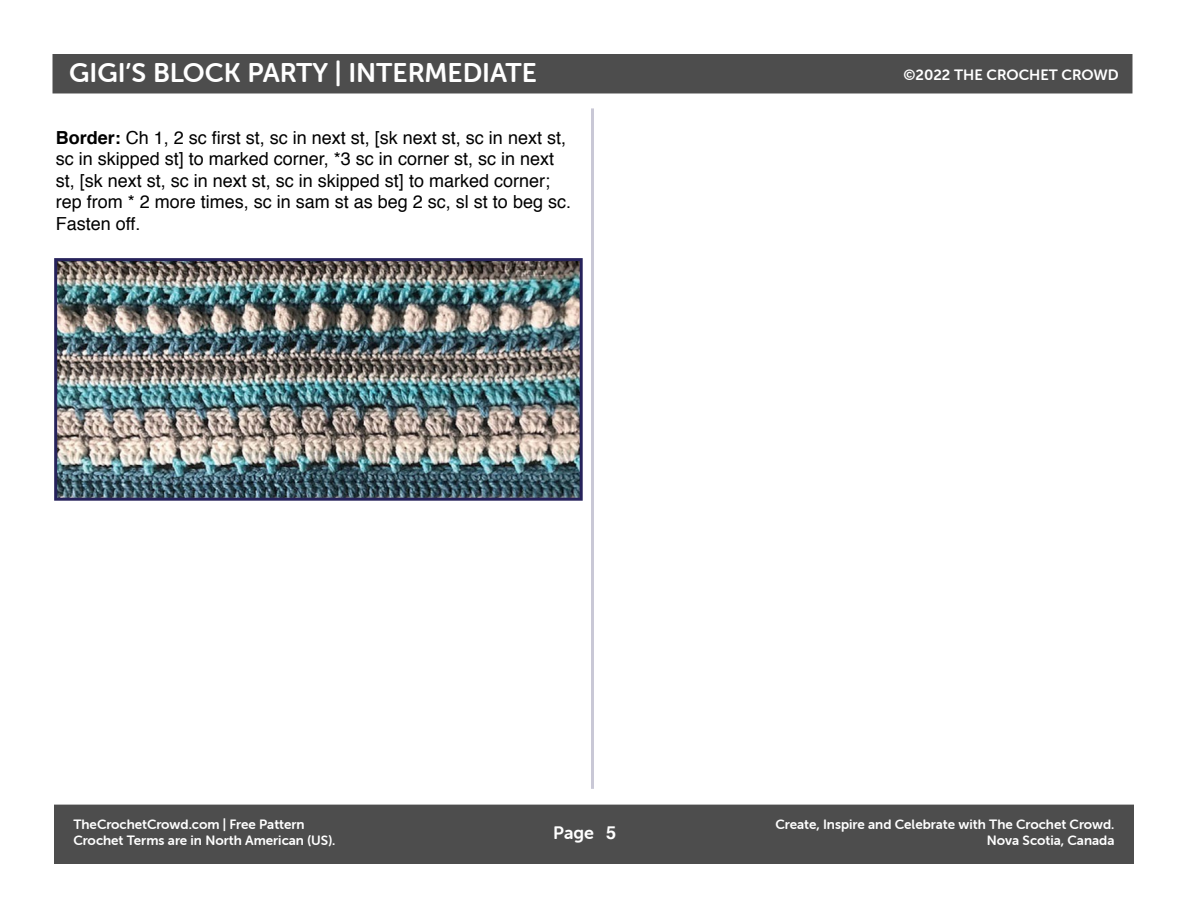
<style>
.page{position:relative;width:1188px;height:918px;background:#fff}
.page>*{position:absolute;margin:0;border:0;box-sizing:border-box;transform-origin:0 0}
.t1{font:27px "Museo Sans Rounded 700";color:#fff}
.t2{font:18px/21.6px "Helvetica";color:#000}
.t3{font:18px "Museo Sans Rounded 700";color:#fff}
.t4{font:15px "Museo Sans Rounded 700";color:#fff}
.t5{font:13.5px/16.2px "Museo Sans Rounded 700";color:#fff;text-align:right}
.s1{font-weight:700}
.s2{font-family:"Helvetica";font-weight:700}
</style>
<div class="page">
<div style="left:53px;top:55px;width:1079px;height:38px;background:#4d4d4d"></div>
<hr style="left:591px;top:108px;width:3px;height:681px;background:#25225a">
<div style="left:55px;top:805px;width:1078px;height:58px;background:#4d4d4d"></div>
<img style="left:58px;top:262px;width:521px;height:235px">
<div style="left:54px;top:258px;width:529px;height:243px;border:3px solid #26225b"></div>
<h1 class="t1" style="left:69px;top:57px;width:469px">GIGI’S BLOCK PARTY | INTERMEDIATE</h1>
<p class="t4" style="left:903px;top:66px;width:217px">©2022 THE CROCHET CROWD</p>
<p class="t2" style="left:56px;top:127px;width:517px"><span class="s1">Border:</span> Ch 1, 2 sc first st, sc in next st, [sk next st, sc in next st, sc in skipped st] to marked corner, *3 sc in corner st, sc in next st, [sk next st, sc in next st, sc in skipped st] to marked corner; rep from * 2 more times, sc in sam st as beg 2 sc, sl st to beg sc.<br>Fasten off.</p>
<p class="t5" style="left:73px;top:816px;width:264px;text-align:left">TheCrochetCrowd.com | Free Pattern<br>Crochet Terms are in North American (US).</p>
<p class="t3" style="left:553px;top:823px;width:65px">Page <span class="s2">5</span></p>
<p class="t5" style="left:776px;top:816px;width:340px">Create, Inspire and Celebrate with The Crochet Crowd.<br>Nova Scotia, Canada</p>
</div>
